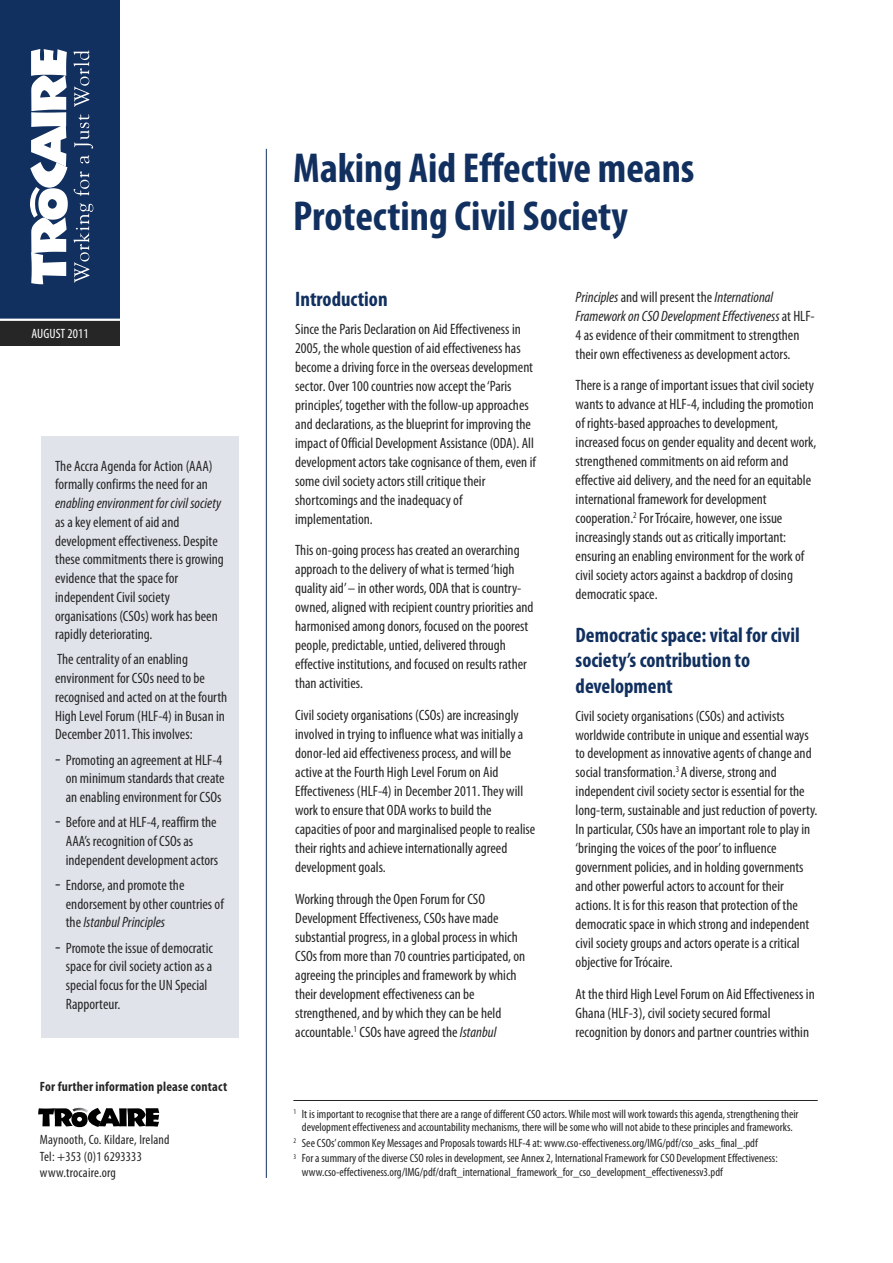
<style>
.page{position:relative;width:893px;height:1263px;background:#fff}
.page>*{position:absolute;margin:0;border:0;box-sizing:border-box;transform-origin:0 0}
.t1{font:700 condensed 42px/48px "Myriad Pro";color:#11305f}
.t2{font:700 condensed 21px/25.7px "Myriad Pro";color:#11305f}
.t3{font:condensed 15px/19px "Myriad Pro";color:#272627}
.t4{font:italic condensed 15px "Myriad Pro";color:#272627}
.t5{font:condensed 13.5px/16.5px "Myriad Pro";letter-spacing:.015em;color:#272627}
.t6{font:700 condensed 13.5px "Myriad Pro";letter-spacing:.015em;color:#272627}
.t7{font:condensed 13.5px "Myriad Pro";letter-spacing:.005em;color:#fff}
.t8{font:condensed 12px/13.5px "Myriad Pro";color:#272627;text-align:center}
.s1{font-size:19.5px}
.s2{font-style:italic}
</style>
<div class="page">
<div style="left:41px;top:436px;width:198px;height:601px;background:#e0e4ea"></div>
<hr style="left:266px;top:149px;width:1px;height:1029px;background:#11305f">
<div style="left:0;top:0;width:120px;height:319px;background:#11305f"></div>
<div style="left:0;top:320px;width:120px;height:26px;background:#272627"></div>
<hr style="left:0;top:319px;width:121px;height:2px;background:#fff">
<svg style="left:30px;top:49px;width:63px;height:235px"></svg>
<hr style="left:293px;top:1100px;width:525px;height:1px;background:#272627">
<svg style="left:38px;top:1108px;width:121px;height:19px"></svg>
<p class="t7" style="left:32px;top:328px;width:59px">AUGUST 2011</p>
<p class="t3" style="left:55px;top:457px;width:159px">The Accra Agenda for Action (AAA) formally confirms the need for an</p>
<p class="t4" style="left:55px;top:498px;width:168px">enablingenvironment for civil society</p>
<p class="t3" style="left:55px;top:514px;width:170px">as a key element of aid and development effectiveness. Despite these commitments there is growing evidence that the space for independent Civil society organisations (CSOs) work has been rapidly deteriorating.</p>
<p class="t3" style="left:55px;top:651px;width:174px">The centrality of an enabling environment for CSOs need to be recognised and acted on at the fourth<br>High Level Forum (HLF-4) in Busan in<br>December 2011.This involves:</p>
<p class="t3" style="left:66px;top:751px;width:160px;text-indent:-11px"><span class="s1">-</span> Promoting an agreement at HLF-4 on minimum standards that create an enabling environment for CSOs</p>
<p class="t3" style="left:66px;top:814px;width:154px;text-indent:-11px"><span class="s1">-</span> Before and at HLF-4, reaffirm the<br>AAA’s recognition of CSOs as independent development actors</p>
<p class="t3" style="left:66px;top:877px;width:159px;text-indent:-11px"><span class="s1">-</span> Endorse, and promote the endorsement by other countries of the<span class="s2">IstanbulPrinciples</span></p>
<p class="t3" style="left:66px;top:939px;width:149px;text-indent:-11px"><span class="s1">-</span> Promote the issue of democratic space for civil society action as a special focus for the UN Special<br>Rapporteur.</p>
<p class="t6" style="left:40px;top:1081px;width:189px">For further information please contact</p>
<p class="t5" style="left:40px;top:1133px;width:131px">Maynooth, Co. Kildare, Ireland<br>Tel: +353 (0)1 6293333 www.trocaire.org</p>
<h1 class="t1" style="left:293px;top:147px;width:403px">Making Aid Effective means<br>Protecting Civil Society</h1>
<h2 class="t2" style="left:295px;top:288px;width:94px">Introduction</h2>
<p class="t3" style="left:295px;top:321px;width:242px">Since the Paris Declaration on Aid Effectiveness in 2005, the whole question of aid effectiveness has become a driving force in the overseas development sector. Over 100 countries now accept the‘Paris principles’, together with the follow-up approaches and declarations, as the blueprint for improving the impact of Official Development Assistance (ODA). All development actors take cognisance of them, even if some civil society actors still critique their shortcomings and the inadequacy of implementation.</p>
<p class="t3" style="left:295px;top:542px;width:240px">This on-going process has created an overarching approach to the delivery of what is termed‘high quality aid’– in other words, ODA that is country&shy;owned, aligned with recipient country priorities and harmonised among donors, focused on the poorest people, predictable, untied, delivered through effective institutions, and focused on results rather than activities.</p>
<p class="t3" style="left:295px;top:707px;width:242px">Civil society organisations (CSOs) are increasingly involved in trying to influence what was initially a donor-led aid effectiveness process, and will be active at the Fourth High Level Forum on Aid Effectiveness (HLF-4) in December 2011.They will work to ensure that ODA works to build the capacities of poor and marginalised people to realise their rights and achieve internationally agreed development goals.</p>
<p class="t3" style="left:295px;top:890px;width:232px">Working through the Open Forum for CSO Development Effectiveness, CSOs have made substantial progress, in a global process in which CSOs from more than 70 countries participated, on agreeing the principles and framework by which their development effectiveness can be strengthened, and by which they can be held accountable.<sup>1</sup> CSOs have agreed the <span class="s2">Istanbul</span></p>
<p class="t3" style="left:576px;top:289px;width:241px"><span class="s2">Principles</span>and will present the <span class="s2">International FrameworkonCSO DevelopmentEffectiveness</span>at HLF-4 as evidence of their commitment to strengthen their own effectiveness as development actors.</p>
<p class="t3" style="left:576px;top:377px;width:242px">There is a range of important issues that civil society wants to advance at HLF-4, including the promotion of rights-based approaches to development, increased focus on gender equality and decent work, strengthened commitments on aid reform and effective aid delivery, and the need for an equitable international framework for development cooperation.<sup>2</sup> ForTrócaire, however, one issue increasingly stands out as critically important: ensuring an enabling environment for the work of civil society actors against a backdrop of closing democratic space.</p>
<h2 class="t2" style="left:576px;top:624px;width:226px">Democratic space: vital for civil society’s contribution to development</h2>
<p class="t3" style="left:576px;top:707px;width:243px">Civil society organisations (CSOs) and activists worldwide contribute in unique and essential ways to development as innovative agents of change and social transformation.<sup>3</sup> A diverse, strong and independent civil society sector is essential for the long-term, sustainable and just reduction of poverty.<br>In particular, CSOs have an important role to play in ‘bringing the voices of the poor’to influence government policies, and in holding governments and other powerful actors to account for their actions. It is for this reason that protection of the democratic space in which strong and independent civil society groups and actors operate is a critical objective forTrócaire.</p>
<p class="t3" style="left:576px;top:985px;width:241px">At the third High Level Forum on Aid Effectiveness in<br>Ghana (HLF-3), civil society secured formal recognition by donors and partner countries within</p>
<p class="t8" style="left:293px;top:1108px;width:507px"><sup>1</sup> It is important to recognise that there are a range of different CSO actors.While most will work towards this agenda, strengthening their development effectiveness and accountability mechanisms, there will be some who will not abide to these principles and frameworks.</p>
<p class="t8" style="left:293px;top:1136px;width:486px;line-height:15.6px;text-align:left"><sup>2</sup> See CSOs’common Key Messages and Proposals towards HLF-4 at: www.cso-effectiveness.org/IMG/pdf/cso_asks_final_.pdf<br><sup>3</sup> For a summary of the diverse CSO roles in development, see Annex 2, International Framework for CSO Development Effectiveness:</p>
<p class="t8" style="left:302px;top:1166px;width:422px">www.cso-effectiveness.org/IMG/pdf/draft_international_framework_for_cso_development_effectivenessv3.pdf</p>
</div>
